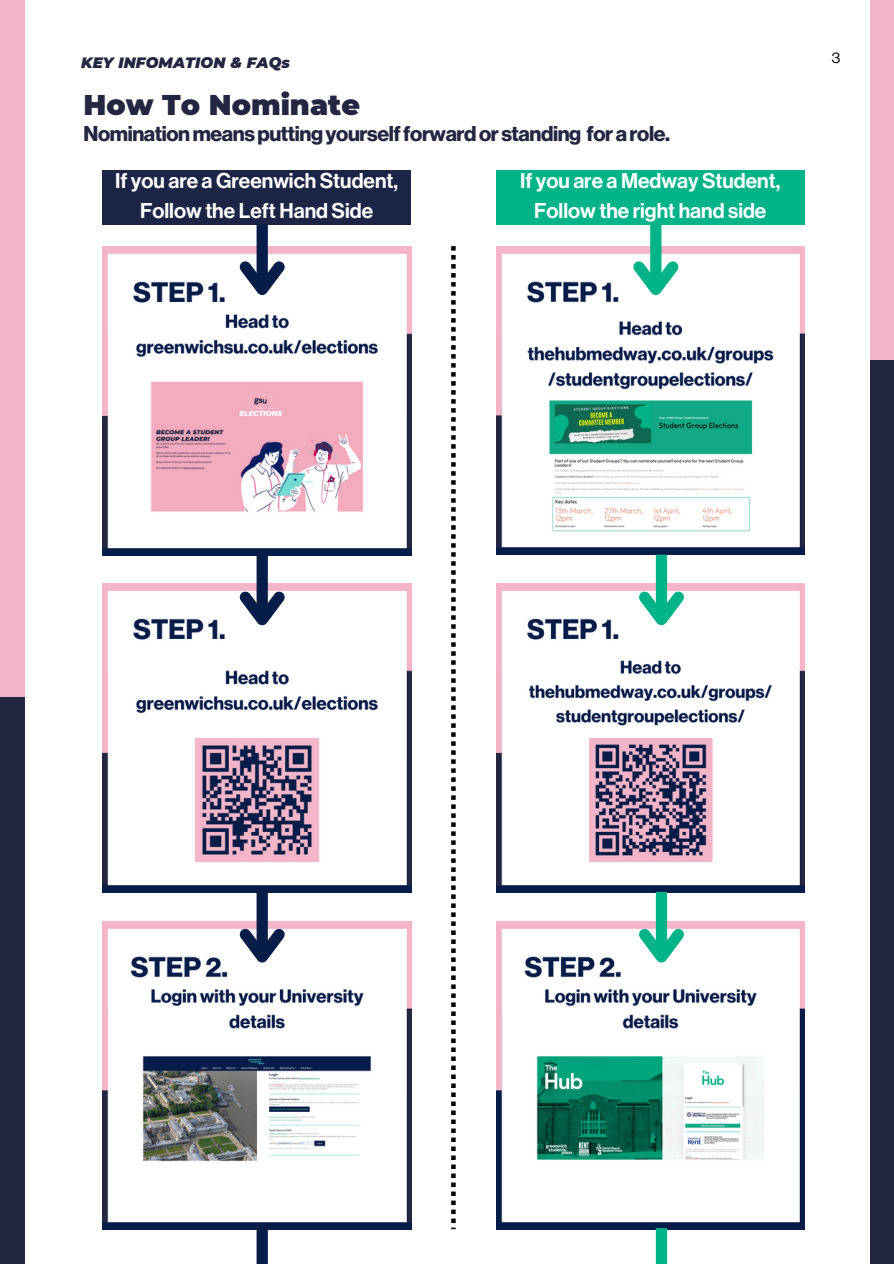
<style>
.page{position:relative;width:894px;height:1264px;background:#fff}
.page>*{position:absolute;margin:0;border:0;box-sizing:border-box;transform-origin:0 0}
.t1{font:900 28.5px "Montserrat";color:#232641}
.t2{font:21px/29.2px "Neue Haas Display Mediu";color:#fff;text-align:center}
.t3{font:700 21px "Neue Haas Display";letter-spacing:-.02em;color:#232641}
.t4{font:italic 900 15px "Montserrat";letter-spacing:.01em;color:#232641}
.t5{font:15px "Neue Haas Display";color:#000}
</style>
<div class="page">
<div style="left:0;top:360px;width:25px;height:903px;background:#232742"></div>
<div style="left:0;top:0;width:25px;height:696px;background:#f4b5c8"></div>
<div style="left:869px;top:0;width:24px;height:696px;background:#f4b5c8"></div>
<div style="left:869px;top:360px;width:24px;height:903px;background:#232742"></div>
<img style="left:102px;top:247px;width:309px;height:308px">
<img style="left:496px;top:246px;width:308px;height:308px">
<img style="left:102px;top:584px;width:309px;height:308px">
<img style="left:496px;top:584px;width:308px;height:308px">
<img style="left:102px;top:921px;width:309px;height:308px">
<img style="left:496px;top:921px;width:308px;height:308px">
<svg style="left:451px;top:246px;width:4px;height:983px"></svg>
<div style="left:102px;top:170px;width:308px;height:54px;background:#1c2545"></div>
<div style="left:496px;top:170px;width:308px;height:54px;background:#00b388"></div>
<div style="left:256px;top:224px;width:12px;height:65px;background:#071d49"></div>
<svg style="left:229px;top:251px;width:66px;height:57px"></svg>
<div style="left:256px;top:554px;width:12px;height:65px;background:#071d49"></div>
<svg style="left:229px;top:581px;width:66px;height:57px"></svg>
<div style="left:256px;top:891px;width:12px;height:66px;background:#071d49"></div>
<svg style="left:229px;top:918px;width:66px;height:57px"></svg>
<div style="left:256px;top:1228px;width:12px;height:35px;background:#071d49"></div>
<div style="left:650px;top:224px;width:11px;height:65px;background:#00b388"></div>
<svg style="left:623px;top:251px;width:65px;height:57px"></svg>
<div style="left:655px;top:554px;width:12px;height:65px;background:#00b388"></div>
<svg style="left:628px;top:581px;width:66px;height:57px"></svg>
<div style="left:655px;top:891px;width:12px;height:66px;background:#00b388"></div>
<svg style="left:628px;top:918px;width:66px;height:57px"></svg>
<div style="left:655px;top:1228px;width:12px;height:35px;background:#00b388"></div>
<p class="t4" style="left:81px;top:53px;width:210px">KEY INFOMATION &amp; FAQs</p>
<h2 class="t5" style="left:831px;top:51px;width:10px">3</h2>
<p class="t1" style="left:83px;top:88px;width:278px">How To Nominate</p>
<p class="t3" style="left:83px;top:124px;width:588px">Nominationmeansputtingyourselfforwardorstanding forarole.</p>
<p class="t2" style="left:115px;top:167px;width:284px">If you are a Greenwich Student,<br>Follow the Left Hand Side</p>
<p class="t2" style="left:520px;top:167px;width:262px">If you are a Medway Student,<br>Follow the right hand side</p>
</div>
